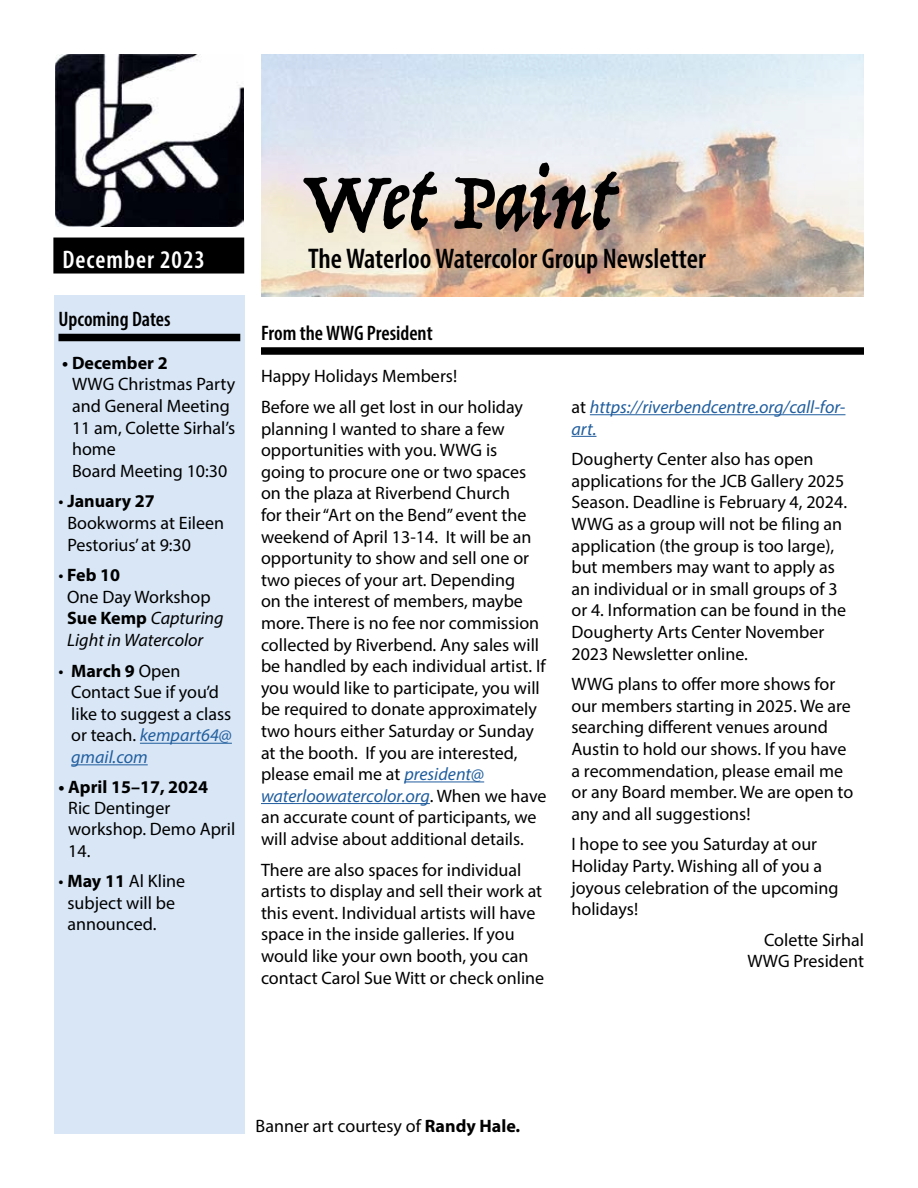
<style>
.page{position:relative;width:918px;height:1188px;background:#fff}
.page>*{position:absolute;margin:0;border:0;box-sizing:border-box;transform-origin:0 0}
.t1{font:90px "Trattatello";color:#000}
.t2{font:600 condensed 28.5px "Myriad Pro";color:#000}
.t3{font:600 condensed 25.5px "Myriad Pro";letter-spacing:.04em;color:#fff}
.t4{font:600 condensed 21px "Myriad Pro";color:#000}
.t5{font:18px/21.6px "Myriad Pro";color:#000}
.t6{font:italic 18px/21.6px "Myriad Pro";color:#000}
.t7{font:italic 18px/21.6px "Myriad Pro";color:#215e9e}
.t8{font:700 18px "Myriad Pro";color:#000}
.s1{font-weight:700}
.s2{font-style:normal}
.s3{font-weight:700;font-style:normal}
.s4{font-style:italic;color:#215e9e}
.s5{font-style:normal;color:#000}
</style>
<div class="page">
<img style="left:261px;top:54px;width:603px;height:243px">
<div style="left:53px;top:238px;width:191px;height:36px;background:#000"></div>
<div style="left:54px;top:296px;width:191px;height:838px;background:#d8e6f6"></div>
<div style="left:58px;top:334px;width:182px;height:7px;background:#000"></div>
<hr style="left:140px;top:743px;width:92px;height:1px;background:#215e9e">
<hr style="left:71px;top:764px;width:77px;height:1px;background:#215e9e">
<img style="left:56px;top:54px;width:188px;height:173px">
<div style="left:261px;top:347px;width:603px;height:8px;background:#000"></div>
<hr style="left:404px;top:781px;width:80px;height:1px;background:#215e9e">
<hr style="left:261px;top:803px;width:169px;height:1px;background:#215e9e">
<hr style="left:590px;top:414px;width:256px;height:1px;background:#215e9e">
<svg style="left:572px;top:436px;width:25px;height:1px"></svg>
<h3 class="t3" style="left:62px;top:243px;width:144px">December 2023</h3>
<p class="t4" style="left:58px;top:306px;width:114px">Upcoming Dates</p>
<p class="t8" style="left:62px;top:351px;width:107px">• December 2</p>
<p class="t5" style="left:72px;top:373px;width:165px">WWG Christmas Party and General Meeting<br>11 am, Colette Sirhal’s home<br>Board Meeting 10:30</p>
<p class="t5" style="left:67px;top:490px;width:158px;text-indent:-9px">• <span class="s1">January 27<br></span>Bookworms at Eileen<br>Pestorius’ at 9:30</p>
<p class="t6" style="left:67px;top:564px;width:158px;text-indent:-9px"><span class="s2">•</span> <span class="s3">Feb 10<br></span><span class="s2">One Day Workshop<br></span><span class="s3">Sue Kemp</span> Capturing<br>Light in Watercolor</p>
<p class="t5" style="left:71px;top:660px;width:162px;text-indent:-13px">• <span class="s1">March 9</span> Open<br>Contact Sue if you’d like to suggest a class or teach. <span class="s4">kempart64@ gmail.com</span></p>
<p class="t8" style="left:58px;top:775px;width:151px">• April 15–17, 2024</p>
<p class="t5" style="left:68px;top:797px;width:169px">Ric Dentinger workshop. Demo April<br>14.</p>
<p class="t5" style="left:67px;top:870px;width:119px;text-indent:-9px">• <span class="s1">May 11</span> Al Kline subject will be announced.</p>
<h1 class="t1" style="left:302px;top:144px;width:310px">Wet Paint</h1>
<h2 class="t2" style="left:308px;top:241px;width:399px">The Waterloo Watercolor Group Newsletter</h2>
<p class="t4" style="left:261px;top:320px;width:173px">From the WWG President</p>
<p class="t5" style="left:261px;top:361px;width:264px;line-height:30.6px">Happy Holidays Members!<br>Before we all get lost in our holiday</p>
<p class="t5" style="left:261px;top:417px;width:287px">planning I wanted to share a few opportunities with you. WWG is<br>going to procure one or two spaces on the plaza at Riverbend Church<br>for their “Art on the Bend” event the weekend of April 13-14. It will be an opportunity to show and sell one or two pieces of your art. Depending<br>on the interest of members, maybe more. There is no fee nor commission collected by Riverbend. Any sales will be handled by each individual artist. If you would like to participate, you will be required to donate approximately two hours either Saturday or Sunday at the booth. If you are interested, please email me at <span class="s4">president@ waterloowatercolor.org</span>. When we have an accurate count of participants, we will advise about additional details.</p>
<p class="t5" style="left:261px;top:858px;width:285px">There are also spaces for individual artists to display and sell their work at this event. Individual artists will have space in the inside galleries. If you would like your own booth, you can contact Carol Sue Witt or check online</p>
<p class="t7" style="left:572px;top:396px;width:276px"><span class="s5">at</span> https://riverbendcentre.org/call-for&shy;art.</p>
<p class="t5" style="left:572px;top:448px;width:277px">Dougherty Center also has open applications for the JCB Gallery 2025<br>Season. Deadline is February 4, 2024.<br>WWG as a group will not be filing an application (the group is too large), but members may want to apply as an individual or in small groups of 3 or 4. Information can be found in the Dougherty Arts Center November 2023 Newsletter online.</p>
<p class="t5" style="left:572px;top:673px;width:283px">WWG plans to offer more shows for our members starting in 2025. We are searching different venues around<br>Austin to hold our shows. If you have a recommendation, please email me or any Board member. We are open to any and all suggestions!</p>
<p class="t5" style="left:572px;top:833px;width:268px">I hope to see you Saturday at our<br>Holiday Party. Wishing all of you a joyous celebration of the upcoming holidays!</p>
<p class="t5" style="left:747px;top:929px;width:118px;text-align:right">Colette Sirhal<br>WWG President</p>
<p class="t5" style="left:256px;top:1115px;width:266px">Banner art courtesy of <span class="s1">Randy Hale.</span></p>
</div>
